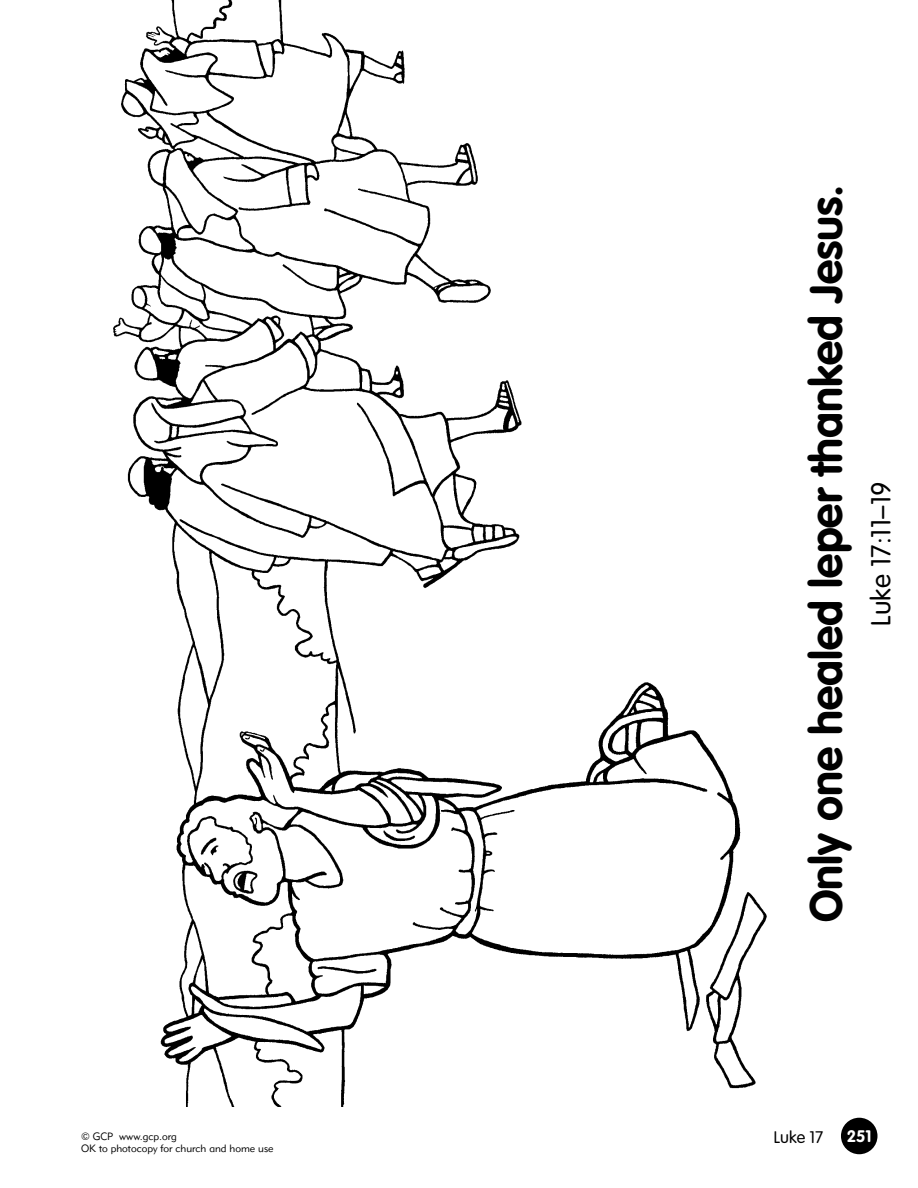
<style>
.page{position:relative;width:918px;height:1188px;background:#fff}
.page>*{position:absolute;margin:0;border:0;box-sizing:border-box;transform-origin:0 0}
.t1{font:700 45px "VAG Rounded";color:#000}
.t2{font:300 27px "VAG Rounded";color:#000}
.t3{font:300 16.5px "VAG Rounded";color:#000}
.t4{font:700 16.5px "VAG Rounded";color:#fff}
.t5{font:10.5px "Geometric 415 BT Lite A";color:#000}
</style>
<div class="page">
<div style="left:841px;top:1118px;width:36px;height:36px;background:#000;border-radius:50%"></div>
<img style="left:113px;top:0;width:654px;height:1107px">
<h1 class="t1" style="left:800px;top:922px;width:739px;rotate:-90deg">Only one healed leper thanked Jesus.</h1>
<h2 class="t2" style="left:866px;top:626px;width:146px;rotate:-90deg">Luke 17:11–19</h2>
<p class="t5" style="left:81px;top:1130px;width:98px">© GCP www.gcp.org</p>
<h3 class="t4" style="left:847px;top:1126px;width:27px">251</h3>
<p class="t5" style="left:81px;top:1142px;width:194px">OK to photocopy for church and home use</p>
<h3 class="t3" style="left:774px;top:1128px;width:51px">Luke 17</h3>
</div>
